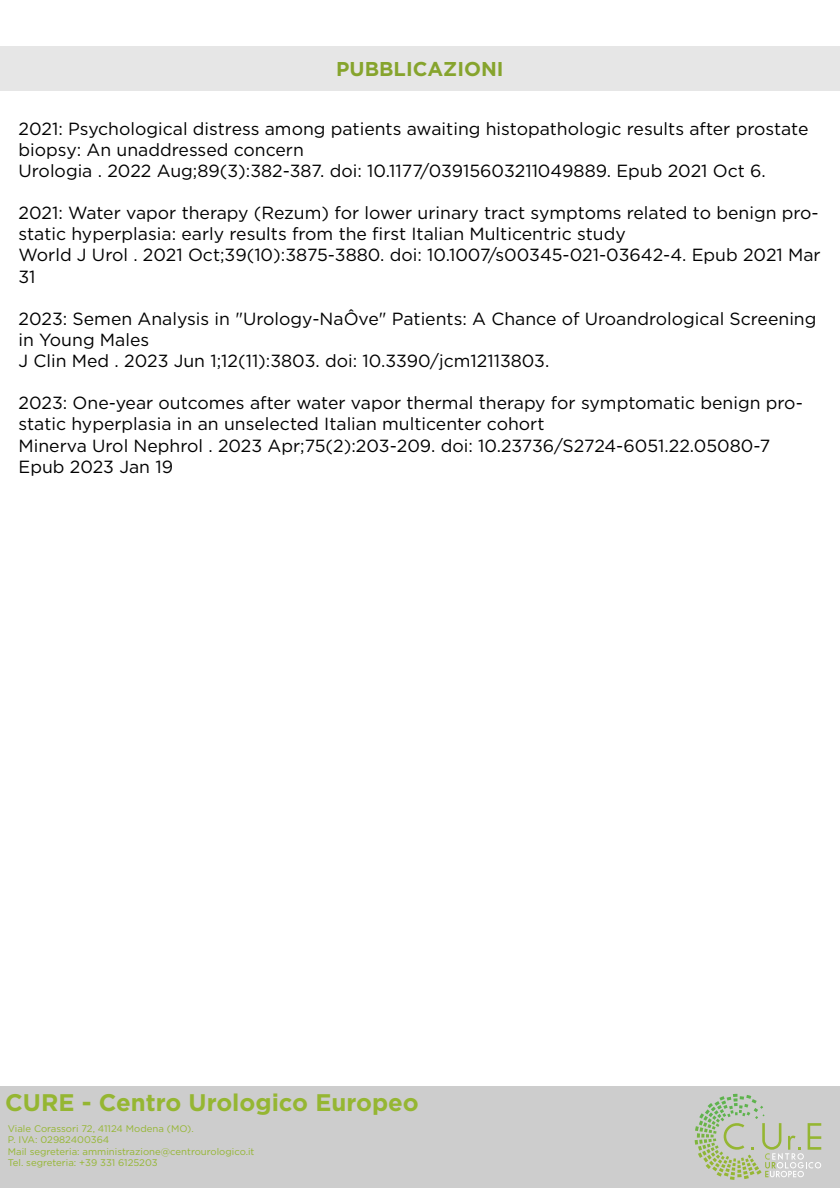
<style>
.page{position:relative;width:840px;height:1188px;background:#fff}
.page>*{position:absolute;margin:0;border:0;box-sizing:border-box;transform-origin:0 0}
.t1{font:700 24px "Gotham";color:#95b632}
.t2{font:700 20px "Gotham";color:#95b632}
.t3{font:17.6px/21.1px "Gotham";color:#000}
.t4{font:9.6px/11.5px "Gotham";color:#95b632}
</style>
<div class="page">
<div style="left:0;top:46px;width:840px;height:45px;background:#e6e6e6"></div>
<div style="left:0;top:1086px;width:840px;height:102px;background:#cdcdcd"></div>
<svg style="left:705px;top:1094px;width:58px;height:20px"></svg>
<svg style="left:724px;top:1123px;width:20px;height:27px"></svg>
<svg style="left:762px;top:1123px;width:59px;height:54px"></svg>
<p class="t2" style="left:336px;top:55px;width:169px">PUBBLICAZIONI</p>
<p class="t3" style="left:19px;top:118px;width:792px">2021: Psychological distress among patients awaiting histopathologic results after prostate biopsy: An unaddressed concern<br>Urologia . 2022 Aug;89(3):382-387. doi: 10.1177/03915603211049889. Epub 2021 Oct 6.</p>
<p class="t3" style="left:19px;top:202px;width:804px">2021: Water vapor therapy (Rezum) for lower urinary tract symptoms related to benign pro&shy;static hyperplasia: early results from the first Italian Multicentric study<br>World J Urol . 2021 Oct;39(10):3875-3880. doi: 10.1007/s00345-021-03642-4. Epub 2021 Mar 31</p>
<p class="t3" style="left:19px;top:308px;width:799px">2023: Semen Analysis in "Urology-NaÔve" Patients: A Chance of Uroandrological Screening in Young Males<br>J Clin Med . 2023 Jun 1;12(11):3803. doi: 10.3390/jcm12113803.</p>
<p class="t3" style="left:19px;top:392px;width:786px">2023: One-year outcomes after water vapor thermal therapy for symptomatic benign pro&shy;static hyperplasia in an unselected Italian multicenter cohort<br>Minerva Urol Nephrol . 2023 Apr;75(2):203-209. doi: 10.23736/S2724-6051.22.05080-7<br>Epub 2023 Jan 19</p>
<h1 class="t1" style="left:5px;top:1087px;width:415px">CURE - Centro Urologico Europeo</h1>
<p class="t4" style="left:8px;top:1122px;width:248px">Viale Corassori 72, 41124 Modena (MO).<br>P. IVA: 02982400364<br>Mail segreteria: amministrazione@centrourologico.it Tel. segreteria: +39 331 6125203</p>
</div>
